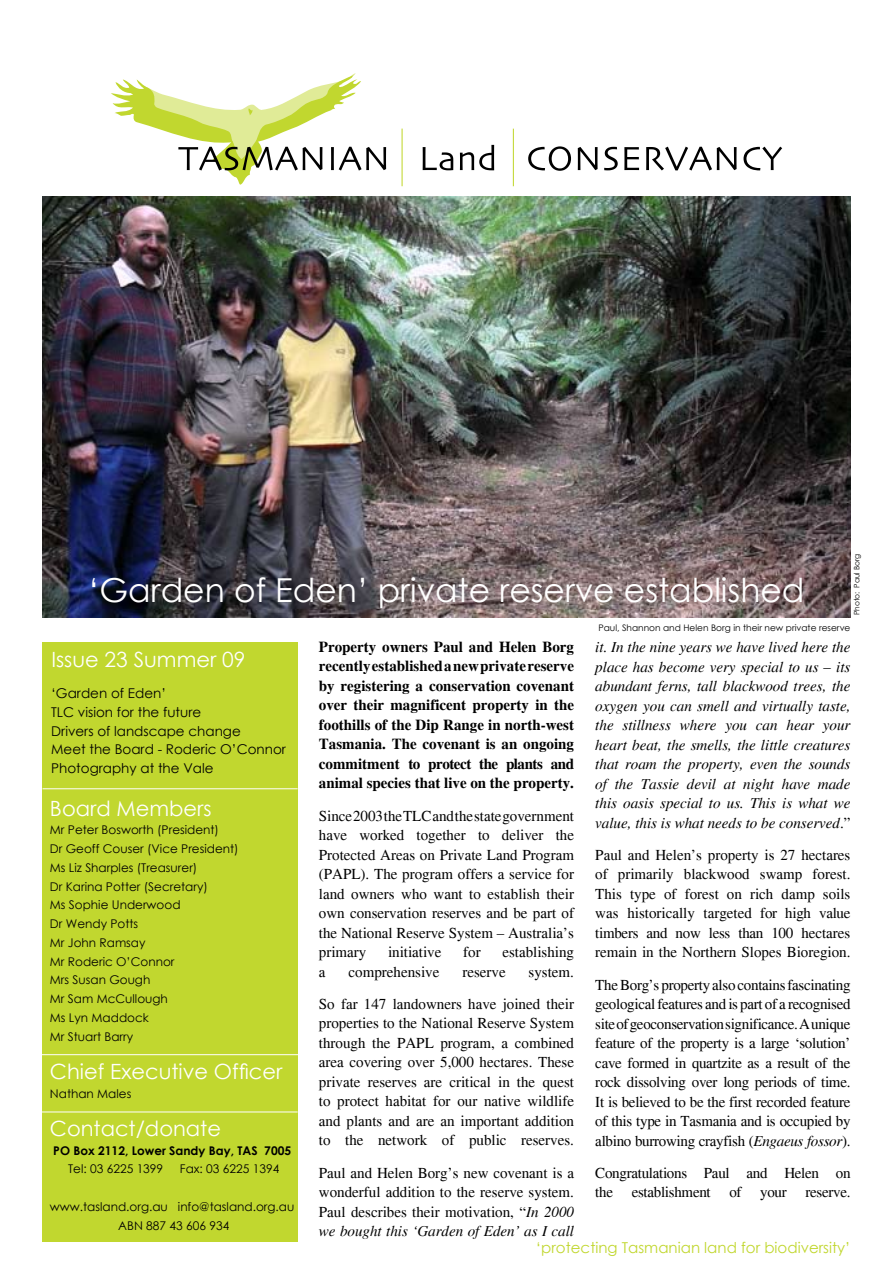
<style>
.page{position:relative;width:893px;height:1263px;background:#fff}
.page>*{position:absolute;margin:0;border:0;box-sizing:border-box;transform-origin:0 0}
.t1{font:33px "Century Gothic";color:#fff}
.t2{font:21px "Century Gothic";color:#fff}
.t3{font:15px/19.5px "Times";color:#000;text-align:justify}
.t4{font:italic 15px/19.5px "Times";color:#000;text-align:justify}
.t5{font:700 15px/19.5px "Times";color:#000;text-align:justify}
.t6{font:15px/19.5px "Times";letter-spacing:-.02em;color:#000}
.t7{font:15px "Century Gothic";color:#c1d72f}
.t8{font:13.5px/18.8px "Century Gothic";color:#000}
.t9{font:12px/18.8px "Century Gothic";color:#000}
.t10{font:700 12px "Century Gothic";color:#000}
.t11{font:9px "Century Gothic";color:#000}
.t12{font:7.5px "Century Gothic";color:#000}
.s1{font-style:italic}
.s2{font-style:normal}
</style>
<div class="page">
<svg style="left:111px;top:73px;width:275px;height:112px"></svg>
<svg style="left:423px;top:147px;width:30px;height:23px"></svg>
<svg style="left:460px;top:145px;width:34px;height:25px"></svg>
<svg style="left:528px;top:146px;width:43px;height:25px"></svg>
<svg style="left:578px;top:147px;width:20px;height:23px"></svg>
<svg style="left:604px;top:147px;width:14px;height:23px"></svg>
<svg style="left:624px;top:147px;width:15px;height:23px"></svg>
<svg style="left:646px;top:147px;width:91px;height:24px"></svg>
<svg style="left:743px;top:147px;width:39px;height:23px"></svg>
<hr style="left:402px;top:129px;width:1px;height:57px;background:#c1d72f">
<hr style="left:513px;top:129px;width:1px;height:57px;background:#c1d72f">
<div style="left:43px;top:642px;width:255px;height:599px;background:#c1d72f"></div>
<hr style="left:43px;top:788px;width:255px;height:1px;background:#fff">
<hr style="left:39px;top:1054px;width:260px;height:1px;background:#fff">
<img style="left:43px;top:197px;width:807px;height:420px">
<hr style="left:39px;top:1111px;width:259px;height:1px;background:#fff">
<h1 class="t1" style="left:88px;top:567px;width:718px">‘Garden of Eden’ private reserve established</h1>
<p class="t12" style="left:852px;top:615px;width:63px;rotate:-90deg">Photo: Paul Borg</p>
<h2 class="t2" style="left:51px;top:644px;width:196px">Issue 23 Summer 09</h2>
<p class="t8" style="left:51px;top:684px;width:236px">‘Garden of Eden’<br>TLC vision for the future<br>Drivers of landscape change<br>Meet the Board - Roderic O’Connor<br>Photography at the Vale</p>
<h2 class="t2" style="left:50px;top:793px;width:163px">Board Members</h2>
<p class="t9" style="left:50px;top:820px;width:190px">Mr Peter Bosworth (President)<br>Dr Geoff Couser (Vice President)<br>Ms Liz Sharples (Treasurer)<br>Dr Karina Potter (Secretary)<br>Ms Sophie Underwood<br>Dr Wendy Potts<br>Mr John Ramsay<br>Mr Roderic O’Connor<br>Mrs Susan Gough<br>Mr Sam McCullough<br>Ms Lyn Maddock<br>Mr Stuart Barry</p>
<h2 class="t2" style="left:50px;top:1056px;width:234px">Chief Executive Officer</h2>
<p class="t9" style="left:50px;top:1084px;width:83px">Nathan Males</p>
<h2 class="t2" style="left:50px;top:1113px;width:173px">Contact/donate</h2>
<p class="t10" style="left:53px;top:1141px;width:239px">PO Box 2112, Lower Sandy Bay, TAS 7005</p>
<p class="t9" style="left:68px;top:1159px;width:97px">Tel: 03 6225 1399</p>
<p class="t9" style="left:180px;top:1159px;width:101px">Fax: 03 6225 1394</p>
<p class="t9" style="left:50px;top:1197px;width:246px;text-align:center">www.tasland.org.au info@tasland.org.au<br>ABN 887 43 606 934</p>
<p class="t5" style="left:319px;top:637px;width:257px">Property owners Paul and Helen Borg recently established a new private reserve by registering a conservation covenant over their magnificent property in the foothills of the Dip Range in north-west Tasmania. The covenant is an ongoing commitment to protect the plants and animal species that live on the property.</p>
<p class="t3" style="left:319px;top:806px;width:257px">Since 2003 the TLC and the state government have worked together to deliver the Protected Areas on Private Land Program (PAPL). The program offers a service for land owners who want to establish their own conservation reserves and be part of the National Reserve System – Australia’s primary</p>
<p class="t3" style="left:388px;top:942px;width:55px">initiative</p>
<p class="t3" style="left:463px;top:942px;width:19px">for</p>
<p class="t3" style="left:502px;top:942px;width:73px">establishing</p>
<p class="t3" style="left:319px;top:962px;width:8px">a</p>
<p class="t3" style="left:349px;top:962px;width:92px">comprehensive</p>
<p class="t3" style="left:462px;top:962px;width:45px">reserve</p>
<p class="t3" style="left:319px;top:955px;width:257px;line-height:32.2px;text-align:right">system.<br>So far 147 landowners have joined their</p>
<p class="t3" style="left:319px;top:1013px;width:257px">properties to the National Reserve System through the PAPL program, a combined area covering over 5,000 hectares. These private reserves are critical in the quest to protect habitat for our native wildlife and plants and are an important addition to the network of public reserves.</p>
<p class="t3" style="left:319px;top:1163px;width:257px">Paul and Helen Borg’s new covenant is a wonderful addition to the reserve system.<br>Paul describes their motivation, “<span class="s1">In 2000 we bought this ‘Garden of Eden’ as I call</span></p>
<p class="t11" style="left:598px;top:622px;width:254px">Paul, Shannon and Helen Borg in their new private reserve</p>
<p class="t4" style="left:595px;top:638px;width:257px">it. In the nine years we have lived here the place has become very special to us – its abundant ferns, tall blackwood trees, the oxygen you can smell and virtually taste, the stillness where you can hear your heart beat, the smells, the little creatures that roam the property, even the sounds of the Tassie devil at night have made this oasis special to us. This is what we value, this is what needs to be conserved<span class="s2">.”</span></p>
<p class="t3" style="left:595px;top:845px;width:257px">Paul and Helen’s property is 27 hectares of primarily blackwood swamp forest.<br>This type of forest on rich damp soils was historically targeted for high value timbers and now less than 100 hectares remain in the Northern Slopes Bioregion.</p>
<p class="t3" style="left:595px;top:975px;width:257px">The Borg’s property also contains fascinating geological features and is part of a recognised site of geoconservation significance. A unique feature of the property is a large ‘solution’ cave formed in quartzite as a result of the rock dissolving over long periods of time.<br>It is believed to be the first recorded feature of this type in Tasmania and is occupied by albino burrowing crayfish (<span class="s1">Engaeus fossor</span>).</p>
<p class="t6" style="left:595px;top:1163px;width:257px">Congratulations Paul and Helen on the establishment of your reserve.</p>
<p class="t7" style="left:536px;top:1237px;width:316px">‘protecting Tasmanian land for biodiversity’</p>
</div>
